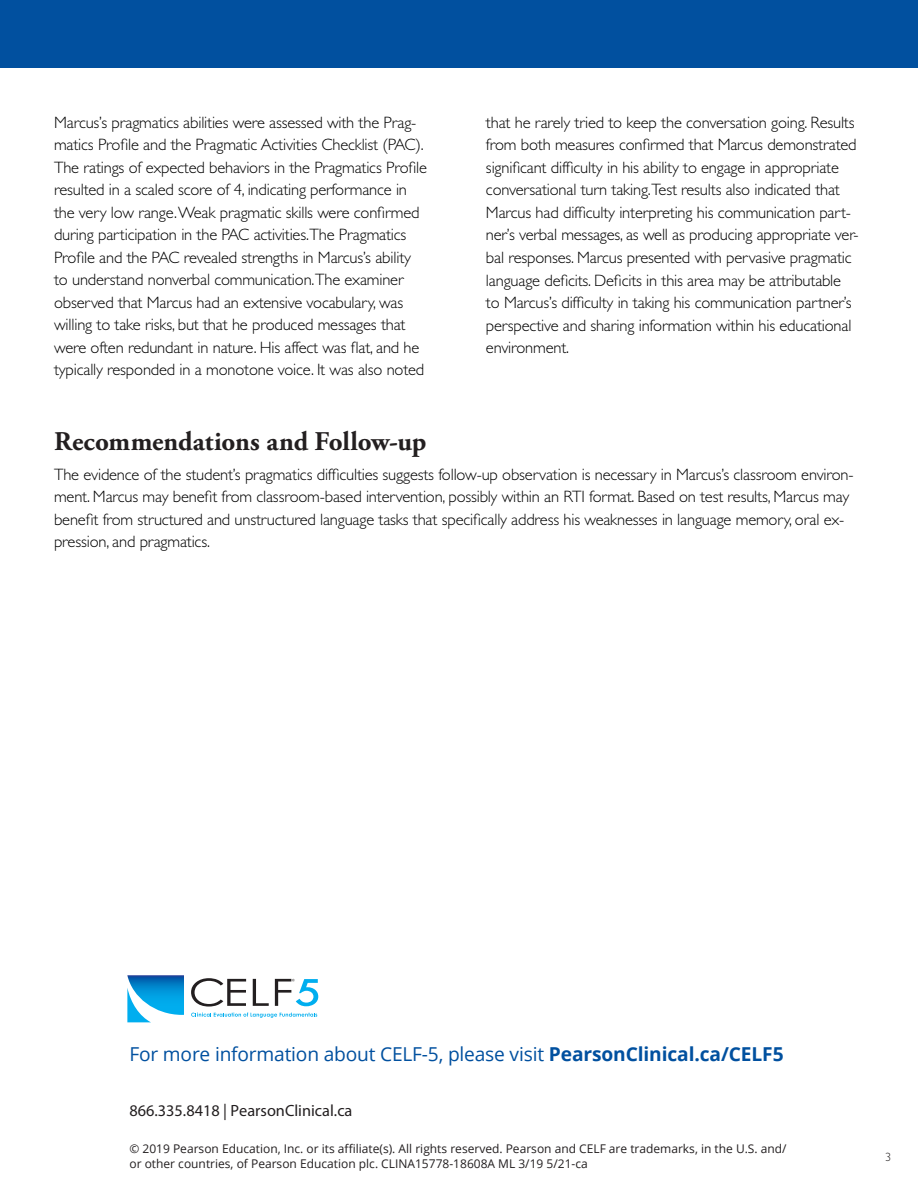
<style>
.page{position:relative;width:918px;height:1188px;background:#fff}
.page>*{position:absolute;margin:0;border:0;box-sizing:border-box;transform-origin:0 0}
.t1{font:700 27px "Adobe Garamond Pro";letter-spacing:-.005em;color:#231f20}
.t2{font:19.2px "Open Sans";letter-spacing:-.01em;color:#01509f}
.t3{font:300 16.5px/22.5px "Gill Sans Std";letter-spacing:-.01em;color:#000}
.t4{font:16.35px "Myriad Pro";color:#231f20}
.t5{font:12px/14.4px "Open Sans";color:#231f20}
.t6{font:300 12px "Gill Sans Std";color:#231f20}
.s1{font-weight:700}
</style>
<div class="page">
<div style="left:0;top:0;width:918px;height:68px;background:#01509f"></div>
<svg style="left:191px;top:1013px;width:126px;height:5px"></svg>
<svg style="left:191px;top:978px;width:55px;height:29px"></svg>
<svg style="left:253px;top:979px;width:16px;height:27px"></svg>
<svg style="left:275px;top:979px;width:43px;height:27px"></svg>
<svg style="left:127px;top:1015px;width:23px;height:7px"></svg>
<img style="left:127px;top:975px;width:57px;height:40px">
<p class="t3" style="left:54px;top:111px;width:374px">Marcus’s pragmatics abilities were assessed with the Prag&shy;matics Profile and the Pragmatic Activities Checklist (PAC).<br>The ratings of expected behaviors in the Pragmatics Profile resulted in a scaled score of 4, indicating performance in the very low range. Weak pragmatic skills were confirmed during participation in the PAC activities.The Pragmatics Profile and the PAC revealed strengths in Marcus’s ability to understand nonverbal communication.The examiner observed that Marcus had an extensive vocabulary, was willing to take risks, but that he produced messages that were often redundant in nature. His affect was flat, and he typically responded in a monotone voice. It was also noted</p>
<p class="t3" style="left:486px;top:111px;width:374px">that he rarely tried to keep the conversation going. Results from both measures confirmed that Marcus demonstrated significant difficulty in his ability to engage in appropriate conversational turn taking.Test results also indicated that Marcus had difficulty interpreting his communication part&shy;ner’s verbal messages, as well as producing appropriate ver&shy;bal responses. Marcus presented with pervasive pragmatic language deficits. Deficits in this area may be attributable to Marcus’s difficulty in taking his communication partner’s perspective and sharing information within his educational environment.</p>
<p class="t1" style="left:54px;top:426px;width:374px">Recommendations and Follow-up</p>
<p class="t3" style="left:54px;top:463px;width:801px">The evidence of the student’s pragmatics difficulties suggests follow-up observation is necessary in Marcus’s classroom environ&shy;ment. Marcus may benefit from classroom-based intervention, possibly within an RTI format. Based on test results, Marcus may benefit from structured and unstructured language tasks that specifically address his weaknesses in language memory, oral ex&shy;pression, and pragmatics.</p>
<p class="t2" style="left:129px;top:1041px;width:656px">For more information about CELF-5, please visit <span class="s1">PearsonClinical.ca/CELF5</span></p>
<p class="t4" style="left:129px;top:1101px;width:225px">866.335.8418 | PearsonClinical.ca</p>
<p class="t5" style="left:129px;top:1141px;width:659px">© 2019 Pearson Education, Inc. or its affiliate(s). All rights reserved. Pearson and CELF are trademarks, in the U.S. and/ or other countries, of Pearson Education plc. CLINA15778-18608A ML 3/19 5/21-ca</p>
<p class="t6" style="left:885px;top:1150px;width:7px">3</p>
</div>
